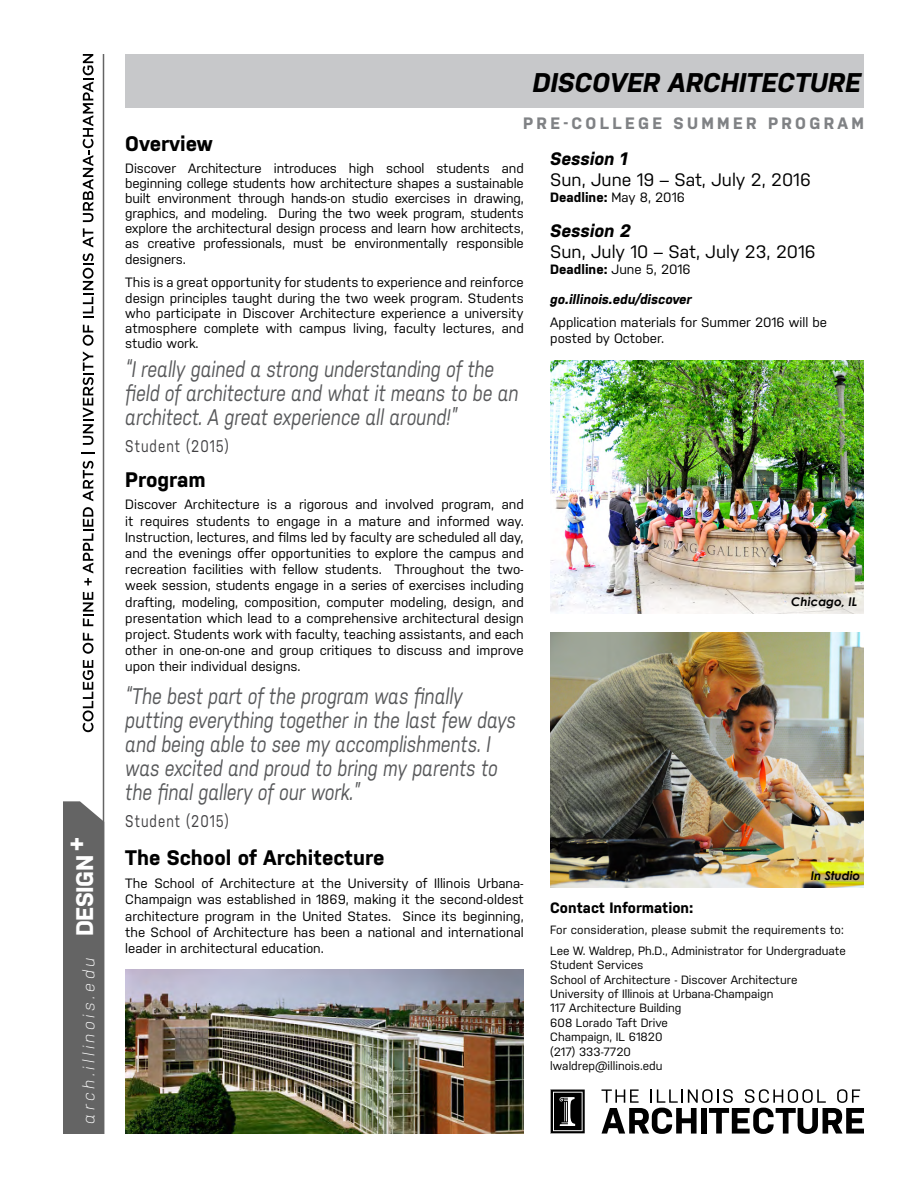
<style>
.page{position:relative;width:918px;height:1188px;background:#fff}
.page>*{position:absolute;margin:0;border:0;box-sizing:border-box;transform-origin:0 0}
.t1{font:italic 700 27px "Nudista";color:#000}
.t2{font:700 24px "Nudista";letter-spacing:-.02em;color:#fff}
.t3{font:italic 22.5px/24px "Nudista";color:#58595b;scale:.8 1}
.t4{font:700 21px "Nudista";color:#000}
.t5{font:18px "Nudista";color:#000}
.t6{font:italic 700 18px "Nudista";color:#000}
.t7{font:16.8px "Nudista";letter-spacing:.075em;color:#414042;scale:.8 1}
.t8{font:700 16.5px "Nudista";letter-spacing:.2em;color:#808285}
.t9{font:italic 300 16.5px "Nudista";letter-spacing:.215em;color:#fff}
.t10{font:700 15px "Nudista";color:#000}
.t11{font:13.5px/16.2px "Nudista";color:#000;text-align:justify}
.t12{font:italic 700 13.5px/29.7px "Nudista";color:#000}
.t13{font:700 13.5px "Nudista";color:#000}
.t14{font:12px/14.4px "Nudista";color:#000}
.t15{font:italic 700 12px "Century Gothic";color:#000}
.s1{font-weight:400}
.s2{font-style:normal}
.s3{font-weight:400;font-style:normal}
</style>
<div class="page">
<img style="left:550px;top:361px;width:314px;height:253px">
<img style="left:550px;top:633px;width:314px;height:255px">
<img style="left:125px;top:970px;width:399px;height:164px">
<div style="left:125px;top:54px;width:739px;height:54px;background:#c7c8ca"></div>
<svg style="left:550px;top:1089px;width:35px;height:45px;background:#3d3d3d"></svg>
<svg style="left:602px;top:1089px;width:262px;height:45px"></svg>
<div style="left:63px;top:801px;width:40px;height:333px;background:#646464"></div>
<svg style="left:83px;top:660px;width:11px;height:72px"></svg>
<svg style="left:83px;top:633px;width:11px;height:21px"></svg>
<svg style="left:83px;top:592px;width:10px;height:34px"></svg>
<svg style="left:83px;top:507px;width:10px;height:78px"></svg>
<svg style="left:83px;top:461px;width:10px;height:40px"></svg>
<svg style="left:81px;top:452px;width:14px;height:2px"></svg>
<svg style="left:83px;top:325px;width:11px;height:120px"></svg>
<svg style="left:83px;top:228px;width:11px;height:90px"></svg>
<svg style="left:83px;top:54px;width:11px;height:168px"></svg>
<hr style="left:103px;top:54px;width:1px;height:1080px;background:#646464">
<h2 class="t2" style="left:67px;top:936px;width:101px;rotate:-90deg">DESIGN <sup>+</sup></h2>
<p class="t9" style="left:77px;top:1124px;width:167px;rotate:-90deg">arch.illinois.edu</p>
<h1 class="t1" style="left:532px;top:63px;width:330px">DISCOVER ARCHITECTURE</h1>
<p class="t8" style="left:523px;top:111px;width:342px">PRE-COLLEGE SUMMER PROGRAM</p>
<h3 class="t4" style="left:125px;top:128px;width:89px">Overview</h3>
<p class="t11" style="left:125px;top:159px;width:400px;line-height:15.1px">Discover Architecture introduces high school students and beginning college students how architecture shapes a sustainable built environment through hands-on studio exercises in drawing, graphics, and modeling. During the two week program, students explore the architectural design process and learn how architects, as creative professionals, must be environmentally responsible designers.</p>
<p class="t11" style="left:125px;top:273px;width:400px;line-height:15.3px">This is a great opportunity for students to experience and reinforce design principles taught during the two week program. Students who participate in Discover Architecture experience a university atmosphere complete with campus living, faculty lectures, and studio work.</p>
<h3 class="t3" style="left:125px;top:356px;width:493px">“I really gained a strong understanding of the field of architecture and what it means to be an architect. A great experience all around!”</h3>
<p class="t7" style="left:125px;top:434px;width:131px">Student (2015)</p>
<h3 class="t4" style="left:125px;top:464px;width:82px">Program</h3>
<p class="t11" style="left:125px;top:496px;width:400px">Discover Architecture is a rigorous and involved program, and it requires students to engage in a mature and informed way.<br>Instruction, lectures, and films led by faculty are scheduled all day, and the evenings offer opportunities to explore the campus and recreation facilities with fellow students. Throughout the two&shy;week session, students engage in a series of exercises including drafting, modeling, composition, computer modeling, design, and presentation which lead to a comprehensive architectural design project. Students work with faculty, teaching assistants, and each other in one-on-one and group critiques to discuss and improve upon their individual designs.</p>
<h3 class="t3" style="left:125px;top:682px;width:490px">“The best part of the program was finally putting everything together in the last few days and being able to see my accomplishments. I was excited and proud to bring my parents to the final gallery of our work.”</h3>
<p class="t7" style="left:125px;top:809px;width:131px">Student (2015)</p>
<h3 class="t4" style="left:125px;top:842px;width:261px">The School of Architecture</h3>
<p class="t11" style="left:125px;top:874px;width:400px">The School of Architecture at the University of Illinois Urbana-Champaign was established in 1869, making it the second-oldest architecture program in the United States. Since its beginning, the School of Architecture has been a national and international leader in architectural education.</p>
<h3 class="t6" style="left:550px;top:145px;width:79px">Session 1</h3>
<h3 class="t5" style="left:550px;top:166px;width:262px">Sun, June 19 – Sat, July 2, 2016</h3>
<p class="t13" style="left:550px;top:187px;width:136px">Deadline: <span class="s1">May 8, 2016</span></p>
<h3 class="t6" style="left:550px;top:217px;width:82px">Session 2</h3>
<h3 class="t5" style="left:550px;top:238px;width:267px">Sun, July 10 – Sat, July 23, 2016</h3>
<p class="t12" style="left:550px;top:253px;width:143px"><span class="s2">Deadline:</span> <span class="s3">June 5, 2016 </span>go.illinois.edu/discover</p>
<p class="t11" style="left:550px;top:313px;width:278px">Application materials for Summer 2016 will be posted by October.</p>
<p class="t15" style="left:791px;top:593px;width:67px">Chicago, IL</p>
<p class="t10" style="left:550px;top:897px;width:145px">Contact Information:</p>
<p class="t15" style="left:811px;top:867px;width:51px">In Studio</p>
<p class="t14" style="left:550px;top:918px;width:297px;line-height:21.1px">For consideration, please submit the requirements to:<br>Lee W. Waldrep, Ph.D., Administrator for Undergraduate</p>
<p class="t14" style="left:550px;top:957px;width:249px">Student Services<br>School of Architecture - Discover Architecture<br>University of Illinois at Urbana-Champaign<br>117 Architecture Building<br>608 Lorado Taft Drive<br>Champaign, IL 61820<br>(217) 333-7720<br>lwaldrep@illinois.edu</p>
</div>
